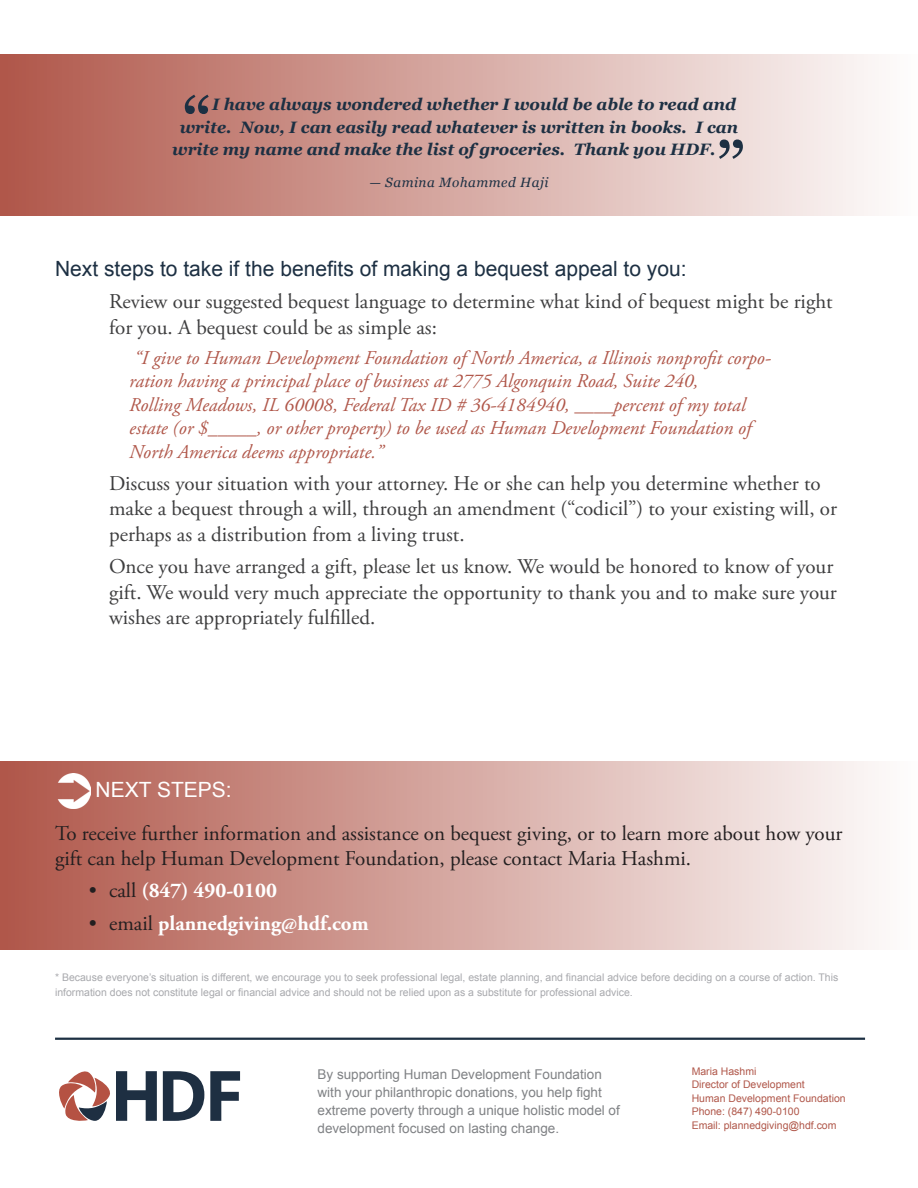
<style>
.page{position:relative;width:918px;height:1188px;background:#fff}
.page>*{position:absolute;margin:0;border:0;box-sizing:border-box;transform-origin:0 0}
.quotes{font:73.5px "Georgia";color:#1d3043}
.t1{font:21px/25.5px "Adobe Garamond Pro";color:#3e3e3f}
.body_text_black_dark{font:21px/25.5px "Adobe Garamond Pro";color:#231f20}
.subhead_3{font:21px "Arial";color:#1d3043}
.t2{font:700 21px "Adobe Garamond Pro";color:#fff}
.subhead_2{font:21px "Arial";color:#fff}
.italic_color_paragra{font:italic 19.5px/23.4px "Adobe Garamond Pro";color:#b0574a}
.quotes-2{font:italic 700 16.5px "Georgia";color:#1d3043}
.footer_text{font:13.5px/18px "Arial";color:#808285}
.name_on_quotes{font:italic 13.5px "Georgia";letter-spacing:.04em;color:#1d3043}
.foot_notes{font:10.5px/15px "Arial";color:#a8a9ad}
.contact_info{font:10.5px "Arial";color:#b0574a}
.s1{font-weight:700;color:#fff}
.s2{font-weight:400;color:#231f20}
</style>
<div class="page">
<div style="left:0;top:761px;width:918px;height:189px;background:linear-gradient(to right,#af5649,#fefdfd)"></div>
<div style="left:0;top:54px;width:918px;height:162px;background:linear-gradient(to right,#af5649,#fefdfd)"></div>
<img style="left:55px;top:773px;width:36px;height:35px">
<hr style="left:55px;top:1038px;width:810px;height:2px;background:#1d3043">
<svg style="left:210px;top:1071px;width:30px;height:50px"></svg>
<svg style="left:163px;top:1071px;width:41px;height:50px"></svg>
<svg style="left:59px;top:1071px;width:98px;height:50px"></svg>
<p class="quotes" style="left:182px;top:70px;width:32px">“</p>
<p class="quotes-2" style="left:212px;top:92px;width:525px">I have always wondered whether I would be able to read and</p>
<p class="quotes-2" style="left:180px;top:115px;width:560px">write. Now, I can easily read whatever is written in books. I can</p>
<p class="quotes-2" style="left:172px;top:137px;width:545px">write my name and make the list of groceries. Thank you HDF.</p>
<p class="name_on_quotes" style="left:369px;top:172px;width:181px">— Samina Mohammed Haji</p>
<p class="quotes" style="left:716px;top:115px;width:32px">”</p>
<p class="subhead_3" style="left:55px;top:255px;width:633px">Next steps to take if the benefits of making a bequest appeal to you:</p>
<p class="t1" style="left:109px;top:290px;width:725px;text-indent:-20px"><span class="s1">•</span> Review our suggested bequest language to determine what kind of bequest might be right for you. A bequest could be as simple as:</p>
<p class="italic_color_paragra" style="left:129px;top:347px;width:643px">“I give to Human Development Foundation of North America, a Illinois nonprofit corpo&shy;ration having a principal place of business at 2775 Algonquin Road, Suite 240,<br>Rolling Meadows, IL 60008, Federal Tax ID # 36-4184940, ____percent of my total estate (or $_____, or other property) to be used as Human Development Foundation of North America deems appropriate.”</p>
<p class="t1" style="left:109px;top:471px;width:729px;text-indent:-20px"><span class="s1">•</span> Discuss your situation with your attorney. He or she can help you determine whether to make a bequest through a will, through an amendment (“codicil”) to your existing will, or perhaps as a distribution from a living trust.</p>
<p class="t1" style="left:109px;top:555px;width:729px;text-indent:-20px"><span class="s1">•</span> Once you have arranged a gift, please let us know. We would be honored to know of your gift. We would very much appreciate the opportunity to thank you and to make sure your wishes are appropriately fulfilled.</p>
<p class="subhead_2" style="left:96px;top:776px;width:138px">NEXT STEPS:</p>
<p class="body_text_black_dark" style="left:55px;top:821px;width:789px">To receive further information and assistance on bequest giving, or to learn more about how your gift can help Human Development Foundation, please contact Maria Hashmi.</p>
<p class="t2" style="left:89px;top:878px;width:190px"><span class="s2">• call</span> (847) 490-0100</p>
<p class="t2" style="left:89px;top:911px;width:281px"><span class="s2">• email</span> plannedgiving@hdf.com</p>
<p class="foot_notes" style="left:55px;top:970px;width:785px">* Because everyone’s situation is different, we encourage you to seek professional legal, estate planning, and financial advice before deciding on a course of action. This information does not constitute legal or financial advice and should not be relied upon as a substitute for professional advice.</p>
<p class="footer_text" style="left:318px;top:1065px;width:304px">By supporting Human Development Foundation with your philanthropic donations, you help fight extreme poverty through a unique holistic model of development focused on lasting change.</p>
<p class="contact_info" style="left:692px;top:1064px;width:66px">Maria Hashmi</p>
<p class="contact_info" style="left:692px;top:1078px;width:115px">Director of Development</p>
<p class="contact_info" style="left:692px;top:1091px;width:156px">Human Development Foundation</p>
<p class="contact_info" style="left:692px;top:1105px;width:109px">Phone: (847) 490-0100</p>
<p class="contact_info" style="left:692px;top:1118px;width:146px">Email: plannedgiving@hdf.com</p>
</div>
